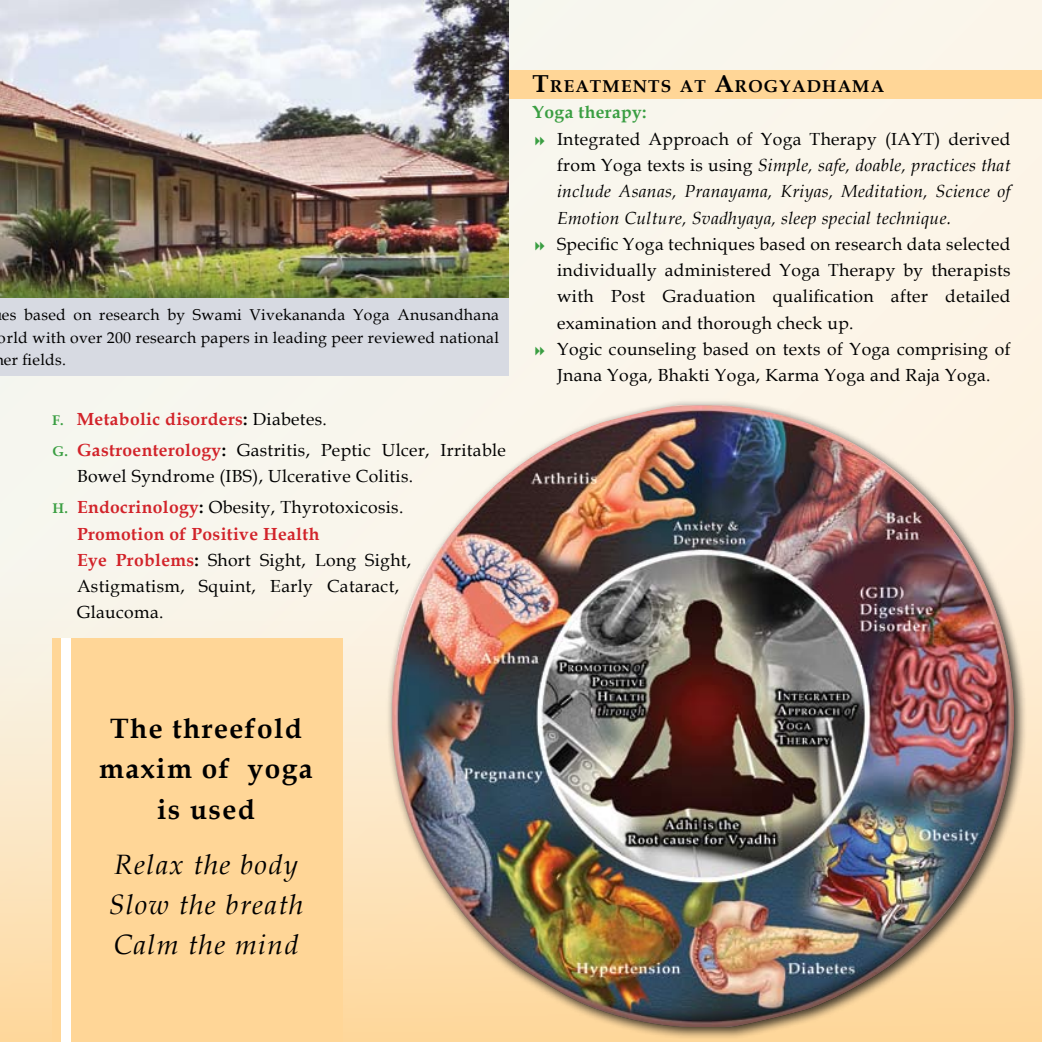
<style>
.page{position:relative;width:1042px;height:1042px;background:#faf6ec}
.page>*{position:absolute;margin:0;border:0;box-sizing:border-box;transform-origin:0 0}
.t1{font:italic 28px/40.2px "Book Antiqua";letter-spacing:.05em;color:#000}
.t2{font:700 28px/40.2px "Book Antiqua";letter-spacing:.05em;color:#000;text-align:center}
.t3{font:17.5px/26.2px "Book Antiqua";letter-spacing:.02em;color:#000}
.t4{font:italic 17.5px/26.2px "Book Antiqua";letter-spacing:.02em;color:#000;text-align:justify}
.t5{font:700 17.5px "Book Antiqua";letter-spacing:.02em;color:#3a9e42}
.t6{font:700 17.15px "Book Antiqua";letter-spacing:.07em;color:#000}
.t7{font:15.75px "Book Antiqua";letter-spacing:.02em;color:#000}
.s1{font-weight:700;font-size:14px;color:#3a9e42}
.s2{font-weight:700;color:#d2232a}
.s3{font-weight:700}
.s4{font-size:24.5px}
.s5{font-style:normal}
</style>
<div class="page">
<div style="left:505px;top:70px;width:537px;height:28px;background:#ffd697"></div>
<div style="left:0;top:558px;width:1042px;height:484px;background:linear-gradient(to bottom,#f8f8f3,#ffd89d)"></div>
<div style="left:52px;top:638px;width:290px;height:404px;background:#ffd697"></div>
<div style="left:61px;top:638px;width:281px;height:404px;background:#fff"></div>
<div style="left:71px;top:638px;width:272px;height:404px;background:#ffd697"></div>
<img style="left:0;top:0;width:508px;height:298px">
<div style="left:0;top:298px;width:508px;height:78px;background:#d7dae2"></div>
<div style="left:385px;top:399px;width:649px;height:643px;background:#000;opacity:.75"></div>
<div style="left:390px;top:404px;width:626px;height:624px;background:#000;opacity:.5"></div>
<p class="t7" style="left:2px;top:303px;width:498px">es based on research by Swami Vivekananda Yoga Anusandhana</p>
<p class="t7" style="left:-2px;top:326px;width:502px">orld with over 200 research papers in leading peer reviewed national</p>
<p class="t7" style="left:4px;top:349px;width:64px">er fields.</p>
<p class="t3" style="left:52px;top:403px;width:455px;line-height:31.2px"><span class="s1">F.</span> <span class="s2">Metabolic disorders</span><span class="s3">:</span> Diabetes.<br><span class="s1">G.</span> <span class="s2">Gastroenterology</span><span class="s3">:</span> Gastritis, Peptic Ulcer, Irritable</p>
<p class="t3" style="left:53px;top:460px;width:362px;line-height:31.2px;text-indent:25px">Bowel Syndrome (IBS), Ulcerative Colitis.<br><span class="s1">H.</span> <span class="s2">Endocrinology</span><span class="s3">:</span> Obesity, Thyrotoxicosis.</p>
<p class="t3" style="left:77px;top:520px;width:336px"><span class="s2">Promotion of Positive Health<br>Eye Problems</span><span class="s3">:</span> Short Sight, Long Sight,<br>Astigmatism, Squint, Early Cataract,<br>Glaucoma.</p>
<p class="t6" style="left:532px;top:75px;width:353px"><span class="s4">T</span>REATMENTS AT <span class="s4">A</span>ROGYADHAMA</p>
<p class="t5" style="left:532px;top:101px;width:116px">Yoga therapy:</p>
<p class="t4" style="left:557px;top:125px;width:455px"><span class="s5">Integrated Approach of Yoga Therapy (IAYT) derived from Yoga texts is using</span> Simple, safe, doable, practices that include Asanas, Pranayama, Kriyas, Meditation, Science of Emotion Culture, Svadhyaya, sleep special technique.</p>
<p class="t3" style="left:557px;top:230px;width:455px">Specific Yoga techniques based on research data selected individually administered Yoga Therapy by therapists with Post Graduation qualification after detailed examination and thorough check up.<br>Yogic counseling based on texts of Yoga comprising of Jnana Yoga, Bhakti Yoga, Karma Yoga and Raja Yoga.</p>
<h1 class="t2" style="left:99px;top:708px;width:215px">The threefold maxim of yoga is used</h1>
<h1 class="t1" style="left:109px;top:843px;width:196px">Relax the body<br>Slow the breath<br>Calm the mind</h1>
</div>
